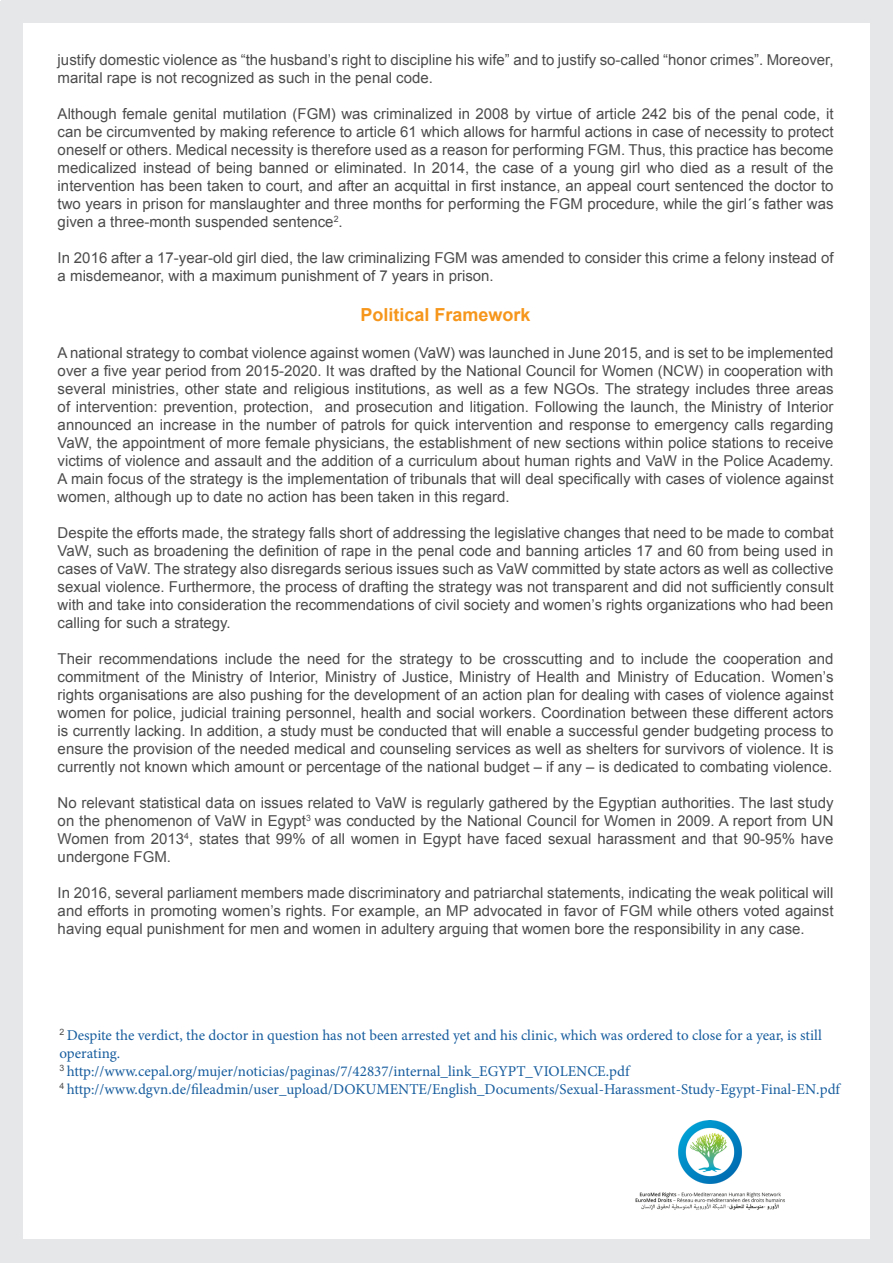
<style>
.page{position:relative;width:893px;height:1263px;background:#fff}
.page>*{position:absolute;margin:0;border:0;box-sizing:border-box;transform-origin:0 0}
.t1{font:700 18px "Arial";color:#f6961b}
.t2{font:15px/18px "Arial";color:#4c4c4c;text-align:justify}
.t3{font:15px/18px "Minion Pro";color:#175d9e}
</style>
<div class="page">
<div style="left:2px;top:1239px;width:891px;height:24px;background:#e6e7e8"></div>
<img style="left:635px;top:1120px;width:150px;height:90px">
<div style="left:870px;top:1px;width:22px;height:1262px;background:#e6e7e8"></div>
<div style="left:2px;top:0;width:891px;height:22px;background:#e6e7e8"></div>
<div style="left:0;top:1px;width:22px;height:1262px;background:#e6e7e8"></div>
<p class="t2" style="left:58px;top:51px;width:777px">justify domestic violence as “the husband’s right to discipline his wife” and to justify so-called “honor crimes”. Moreover, marital rape is not recognized as such in the penal code.</p>
<p class="t2" style="left:58px;top:105px;width:777px">Although female genital mutilation (FGM) was criminalized in 2008 by virtue of article 242 bis of the penal code, it can be circumvented by making reference to article 61 which allows for harmful actions in case of necessity to protect oneself or others. Medical necessity is therefore used as a reason for performing FGM. Thus, this practice has become medicalized instead of being banned or eliminated. In 2014, the case of a young girl who died as a result of the intervention has been taken to court, and after an acquittal in first instance, an appeal court sentenced the doctor to two years in prison for manslaughter and three months for performing the FGM procedure, while the girl´s father was given a three-month suspended sentence<sup>2</sup>.</p>
<p class="t2" style="left:58px;top:249px;width:777px">In 2016 after a 17-year-old girl died, the law criminalizing FGM was amended to consider this crime a felony instead of a misdemeanor, with a maximum punishment of 7 years in prison.</p>
<p class="t1" style="left:361px;top:302px;width:172px">Political Framework</p>
<p class="t2" style="left:58px;top:344px;width:777px">A national strategy to combat violence against women (VaW) was launched in June 2015, and is set to be implemented over a five year period from 2015-2020. It was drafted by the National Council for Women (NCW) in cooperation with several ministries, other state and religious institutions, as well as a few NGOs. The strategy includes three areas of intervention: prevention, protection, and prosecution and litigation. Following the launch, the Ministry of Interior announced an increase in the number of patrols for quick intervention and response to emergency calls regarding VaW, the appointment of more female physicians, the establishment of new sections within police stations to receive victims of violence and assault and the addition of a curriculum about human rights and VaW in the Police Academy.<br>A main focus of the strategy is the implementation of tribunals that will deal specifically with cases of violence against women, although up to date no action has been taken in this regard.</p>
<p class="t2" style="left:58px;top:524px;width:777px">Despite the efforts made, the strategy falls short of addressing the legislative changes that need to be made to combat VaW, such as broadening the definition of rape in the penal code and banning articles 17 and 60 from being used in cases of VaW. The strategy also disregards serious issues such as VaW committed by state actors as well as collective sexual violence. Furthermore, the process of drafting the strategy was not transparent and did not sufficiently consult with and take into consideration the recommendations of civil society and women’s rights organizations who had been calling for such a strategy.</p>
<p class="t2" style="left:58px;top:650px;width:777px">Their recommendations include the need for the strategy to be crosscutting and to include the cooperation and commitment of the Ministry of Interior, Ministry of Justice, Ministry of Health and Ministry of Education. Women’s rights organisations are also pushing for the development of an action plan for dealing with cases of violence against women for police, judicial training personnel, health and social workers. Coordination between these different actors is currently lacking. In addition, a study must be conducted that will enable a successful gender budgeting process to ensure the provision of the needed medical and counseling services as well as shelters for survivors of violence. It is currently not known which amount or percentage of the national budget – if any – is dedicated to combating violence.</p>
<p class="t2" style="left:58px;top:794px;width:777px">No relevant statistical data on issues related to VaW is regularly gathered by the Egyptian authorities. The last study on the phenomenon of VaW in Egypt<sup>3</sup> was conducted by the National Council for Women in 2009. A report from UN Women from 2013<sup>4</sup>, states that 99% of all women in Egypt have faced sexual harassment and that 90-95% have undergone FGM.</p>
<p class="t2" style="left:58px;top:884px;width:777px">In 2016, several parliament members made discriminatory and patriarchal statements, indicating the weak political will and efforts in promoting women’s rights. For example, an MP advocated in favor of FGM while others voted against having equal punishment for men and women in adultery arguing that women bore the responsibility in any case.</p>
<p class="t3" style="left:59px;top:1026px;width:764px"><sup>2</sup> Despite the verdict, the doctor in question has not been arrested yet and his clinic, which was ordered to close for a year, is still operating.</p>
<p class="t3" style="left:59px;top:1062px;width:572px"><sup>3</sup> http://www.cepal.org/mujer/noticias/paginas/7/42837/internal_link_EGYPT_VIOLENCE.pdf</p>
<p class="t3" style="left:59px;top:1080px;width:782px"><sup>4</sup> http://www.dgvn.de/fileadmin/user_upload/DOKUMENTE/English_Documents/Sexual-Harassment-Study-Egypt-Final-EN.pdf</p>
</div>
